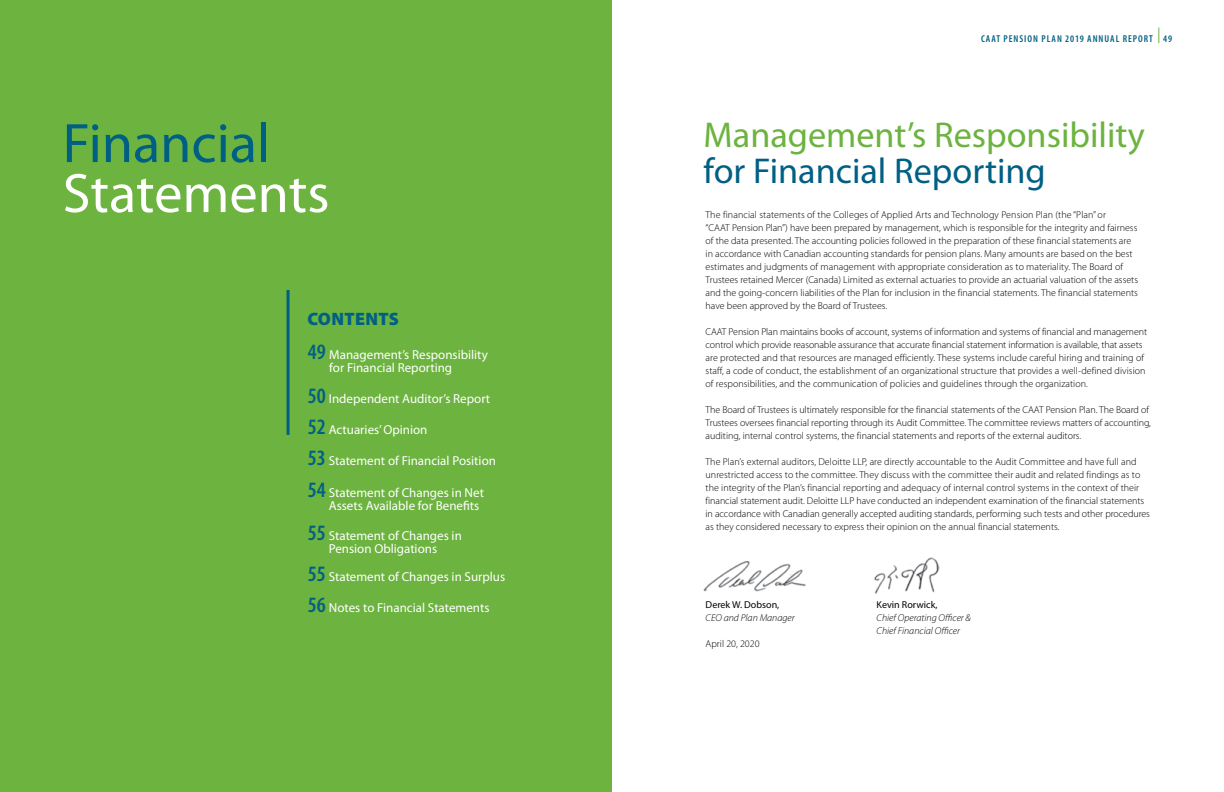
<style>
.page{position:relative;width:1224px;height:792px;background:#fff}
.page>*{position:absolute;margin:0;border:0;box-sizing:border-box;transform-origin:0 0}
.t1{font:56px "Myriad Pro";color:#fff}
.t2{font:56px "Myriad Pro";color:#005f85}
.t3{font:36px "Myriad Pro";color:#6cb33f}
.t4{font:36px "Myriad Pro";color:#005f85}
.t5{font:900 18px "Myriad Pro";letter-spacing:.02em;color:#005f85}
.t6{font:13px/13px "Myriad Pro";color:#fff}
.t7{font:300 10px/13px "Myriad Pro";color:#000}
.t8{font:italic 300 10px/13px "Myriad Pro";color:#000}
.t9{font:600 condensed 10px "Myriad Pro";letter-spacing:.1em;color:#005f85}
.t10{font:10px "Myriad Pro";color:#000}
.s1{font-weight:600;font-stretch:condensed;font-size:22px;color:#005f85}
</style>
<div class="page">
<svg style="left:1158px;top:28px;width:1px;height:15px"></svg>
<div style="left:0;top:0;width:612px;height:792px;background:#6cb33f"></div>
<hr style="left:287px;top:290px;width:3px;height:145px;background:#005f85">
<img style="left:874px;top:557px;width:65px;height:36px">
<img style="left:703px;top:561px;width:103px;height:31px">
<h1 class="t2" style="left:63px;top:113px;width:209px">Financial</h1>
<h1 class="t1" style="left:63px;top:163px;width:268px">Statements</h1>
<h3 class="t5" style="left:307px;top:308px;width:93px">CONTENTS</h3>
<h3 class="t6" style="left:329px;top:349px;width:160px;text-indent:-21px"><span class="s1">49</span> Management’s Responsibility for Financial Reporting</h3>
<h3 class="t6" style="left:308px;top:392px;width:184px"><span class="s1">50</span> Independent Auditor’s Report</h3>
<h3 class="t6" style="left:308px;top:424px;width:121px"><span class="s1">52</span> Actuaries’ Opinion</h3>
<h3 class="t6" style="left:308px;top:455px;width:190px"><span class="s1">53</span> Statement of Financial Position</h3>
<h3 class="t6" style="left:329px;top:486px;width:157px;text-indent:-21px"><span class="s1">54</span> Statement of Changes in Net<br>Assets Available for Benefits</h3>
<h3 class="t6" style="left:308px;top:529px;width:156px;text-align:center"><span class="s1">55</span> Statement of Changes in<br>Pension Obligations</h3>
<h3 class="t6" style="left:308px;top:570px;width:199px"><span class="s1">55</span> Statement of Changes in Surplus</h3>
<h3 class="t6" style="left:308px;top:601px;width:183px"><span class="s1">56</span> Notes to Financial Statements</h3>
<p class="t9" style="left:981px;top:34px;width:193px">CAAT PENSION PLAN 2019 ANNUAL REPORT 49</p>
<h2 class="t3" style="left:704px;top:115px;width:443px">Management’s Responsibility</h2>
<h2 class="t4" style="left:704px;top:151px;width:344px">for Financial Reporting</h2>
<p class="t7" style="left:706px;top:209px;width:434px">The financial statements of the Colleges of Applied Arts and Technology Pension Plan (the “Plan” or<br>“CAAT Pension Plan”) have been prepared by management, which is responsible for the integrity and fairness of the data presented. The accounting policies followed in the preparation of these financial statements are in accordance with Canadian accounting standards for pension plans. Many amounts are based on the best estimates and judgments of management with appropriate consideration as to materiality. The Board of Trustees retained Mercer (Canada) Limited as external actuaries to provide an actuarial valuation of the assets and the going-concern liabilities of the Plan for inclusion in the financial statements. The financial statements have been approved by the Board of Trustees.</p>
<p class="t7" style="left:706px;top:326px;width:443px">CAAT Pension Plan maintains books of account, systems of information and systems of financial and management control which provide reasonable assurance that accurate financial statement information is available, that assets are protected and that resources are managed efficiently. These systems include careful hiring and training of staff, a code of conduct, the establishment of an organizational structure that provides a well-defined division of responsibilities, and the communication of policies and guidelines through the organization.</p>
<p class="t7" style="left:706px;top:404px;width:447px">The Board of Trustees is ultimately responsible for the financial statements of the CAAT Pension Plan. The Board of<br>Trustees oversees financial reporting through its Audit Committee. The committee reviews matters of accounting, auditing, internal control systems, the financial statements and reports of the external auditors.</p>
<p class="t7" style="left:706px;top:456px;width:446px">The Plan’s external auditors, Deloitte LLP, are directly accountable to the Audit Committee and have full and unrestricted access to the committee. They discuss with the committee their audit and related findings as to the integrity of the Plan’s financial reporting and adequacy of internal control systems in the context of their financial statement audit. Deloitte LLP have conducted an independent examination of the financial statements in accordance with Canadian generally accepted auditing standards, performing such tests and other procedures as they considered necessary to express their opinion on the annual financial statements.</p>
<p class="t10" style="left:706px;top:599px;width:75px">Derek W. Dobson,</p>
<p class="t8" style="left:706px;top:611px;width:91px">CEO and Plan Manager</p>
<p class="t7" style="left:706px;top:637px;width:55px">April 20, 2020</p>
<p class="t10" style="left:877px;top:599px;width:63px">Kevin Rorwick,</p>
<p class="t8" style="left:877px;top:611px;width:96px">Chief Operating Officer &amp;<br>Chief Financial Officer</p>
</div>
